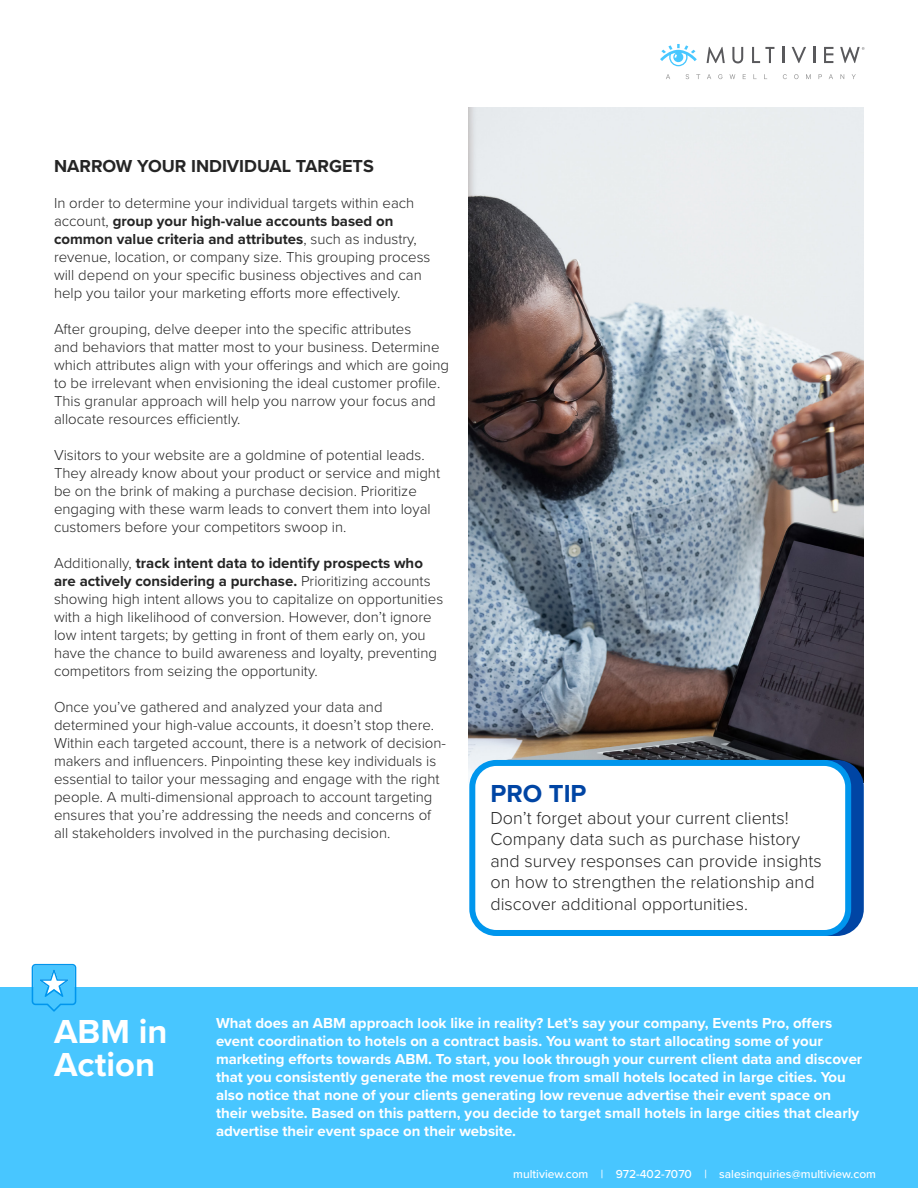
<style>
.page{position:relative;width:918px;height:1188px;background:#fff}
.page>*{position:absolute;margin:0;border:0;box-sizing:border-box;transform-origin:0 0}
.t1{font:700 34.5px/32.4px "Proxima Nova";color:#fff}
.t2{font:700 25.5px "Proxima Nova";color:#0045a4}
.t3{font:300 18px/21.6px "Proxima Nova";color:#252525}
.t4{font:700 18px "Proxima Nova";color:#252525}
.t5{font:300 15px/18px "Proxima Nova";color:#252525}
.t6{font:700 15px/18px "Proxima Nova";color:#fff}
.t7{font:500 12px "Proxima Nova";color:#fff}
.s1{font-weight:700}
</style>
<div class="page">
<div style="left:0;top:1164px;width:918px;height:24px;background:#48c6ff"></div>
<svg style="left:732px;top:47px;width:11px;height:16px"></svg>
<svg style="left:752px;top:47px;width:22px;height:16px"></svg>
<svg style="left:782px;top:47px;width:2px;height:16px"></svg>
<svg style="left:792px;top:47px;width:14px;height:16px"></svg>
<svg style="left:813px;top:47px;width:2px;height:16px"></svg>
<svg style="left:824px;top:47px;width:9px;height:16px"></svg>
<svg style="left:660px;top:44px;width:37px;height:22px"></svg>
<svg style="left:707px;top:47px;width:18px;height:16px"></svg>
<svg style="left:666px;top:74px;width:4px;height:5px"></svg>
<svg style="left:686px;top:74px;width:3px;height:5px"></svg>
<svg style="left:707px;top:74px;width:4px;height:5px"></svg>
<svg style="left:718px;top:74px;width:4px;height:5px"></svg>
<svg style="left:730px;top:74px;width:5px;height:5px"></svg>
<svg style="left:783px;top:74px;width:4px;height:5px"></svg>
<svg style="left:794px;top:74px;width:5px;height:5px"></svg>
<svg style="left:806px;top:74px;width:5px;height:5px"></svg>
<svg style="left:829px;top:74px;width:4px;height:5px"></svg>
<svg style="left:840px;top:74px;width:4px;height:5px"></svg>
<svg style="left:840px;top:47px;width:24px;height:16px"></svg>
<img style="left:468px;top:108px;width:396px;height:674px">
<div style="left:482px;top:760px;width:382px;height:176px;background:#0045a4;border-radius:27px"></div>
<div style="left:472px;top:763px;width:376px;height:170px;background:#fff;border-radius:24px"></div>
<div style="left:469px;top:760px;width:382px;height:176px;border:6px solid #0096ed;border-radius:24px"></div>
<div style="left:0;top:988px;width:918px;height:176px;background:#48c6ff"></div>
<svg style="left:32px;top:964px;width:44px;height:48px"></svg>
<p class="t4" style="left:54px;top:152px;width:321px">NARROW YOUR INDIVIDUAL TARGETS</p>
<p class="t5" style="left:54px;top:193px;width:378px">In order to determine your individual targets within each account, <span class="s1">group your high-value accounts based on common value criteria and attributes</span>, such as industry, revenue, location, or company size. This grouping process will depend on your specific business objectives and can help you tailor your marketing efforts more effectively.</p>
<p class="t5" style="left:54px;top:319px;width:397px">After grouping, delve deeper into the specific attributes<br>and behaviors that matter most to your business. Determine which attributes align with your offerings and which are going to be irrelevant when envisioning the ideal customer profile.<br>This granular approach will help you narrow your focus and allocate resources efficiently.</p>
<p class="t5" style="left:54px;top:445px;width:388px">Visitors to your website are a goldmine of potential leads.<br>They already know about your product or service and might be on the brink of making a purchase decision. Prioritize engaging with these warm leads to convert them into loyal customers before your competitors swoop in.</p>
<p class="t5" style="left:54px;top:553px;width:391px">Additionally, <span class="s1">track intent data to identify prospects who are actively considering a purchase.</span> Prioritizing accounts showing high intent allows you to capitalize on opportunities with a high likelihood of conversion. However, don’t ignore low intent targets; by getting in front of them early on, you have the chance to build awareness and loyalty, preventing competitors from seizing the opportunity.</p>
<p class="t5" style="left:54px;top:697px;width:394px">Once you’ve gathered and analyzed your data and determined your high-value accounts, it doesn’t stop there.<br>Within each targeted account, there is a network of decision&shy;makers and influencers. Pinpointing these key individuals is essential to tailor your messaging and engage with the right people. A multi-dimensional approach to account targeting ensures that you’re addressing the needs and concerns of all stakeholders involved in the purchasing decision.</p>
<p class="t2" style="left:490px;top:774px;width:98px">PRO TIP</p>
<p class="t3" style="left:490px;top:806px;width:333px">Don’t forget about your current clients!<br>Company data such as purchase history and survey responses can provide insights on how to strengthen the relationship and discover additional opportunities.</p>
<p class="t1" style="left:54px;top:1015px;width:115px">ABM in<br>Action</p>
<p class="t6" style="left:216px;top:1013px;width:648px">What does an ABM approach look like in reality? Let’s say your company, Events Pro, offers event coordination to hotels on a contract basis. You want to start allocating some of your marketing efforts towards ABM. To start, you look through your current client data and discover that you consistently generate the most revenue from small hotels located in large cities. You also notice that none of your clients generating low revenue advertise their event space on their website. Based on this pattern, you decide to target small hotels in large cities that clearly advertise their event space on their website.</p>
<p class="t7" style="left:513px;top:1165px;width:364px">multiview.com | 972-402-7070 | salesinquiries@multiview.com</p>
</div>
